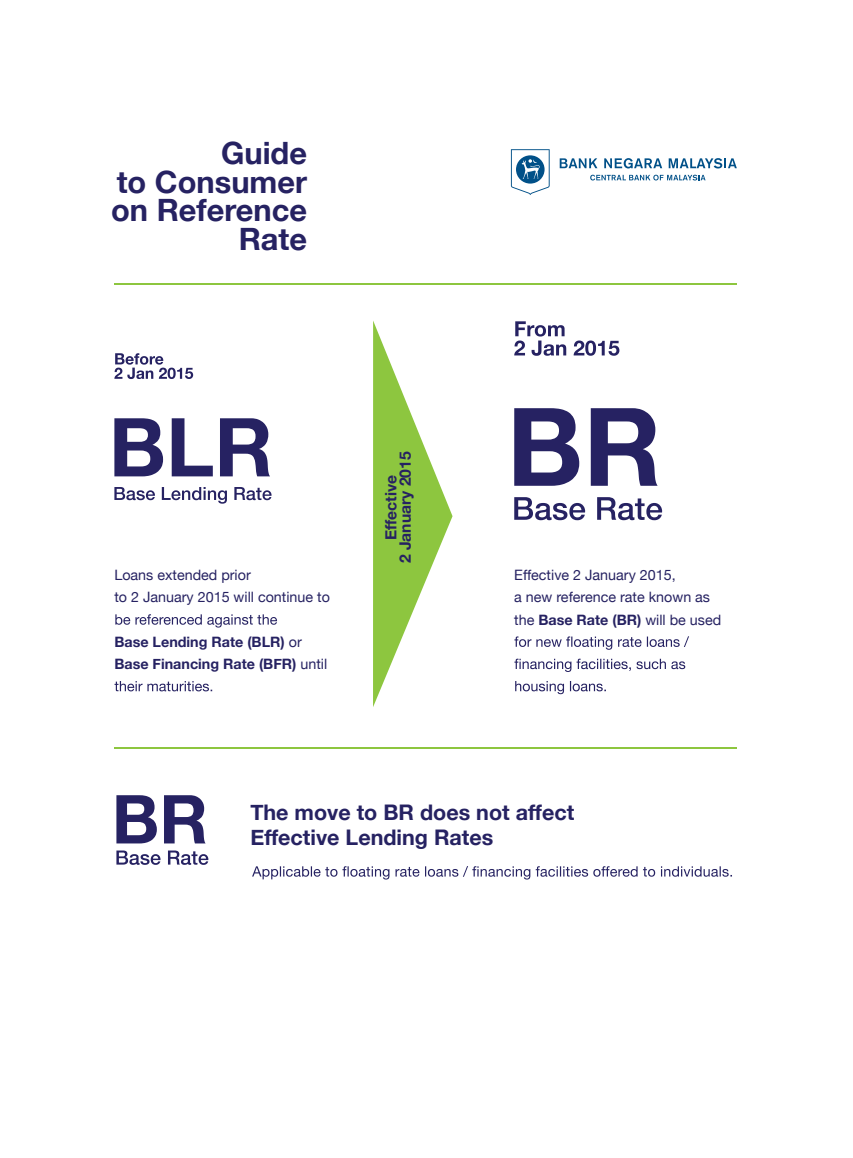
<style>
.page{position:relative;width:853px;height:1158px;background:#fff}
.page>*{position:absolute;margin:0;border:0;box-sizing:border-box;transform-origin:0 0}
.t1{font:700 30.8px/28.7px "Helvetica Neue";color:#262262;text-align:right}
.t2{font:700 21.53px/24.3px "Helvetica Neue";color:#262262}
.t3{font:700 15.75px/14.3px "Helvetica Neue";color:#262262;text-align:center}
.t4{font:14.35px/22.2px "Helvetica Neue";color:#262262}
.t5{font:700 14.35px/22.2px "Helvetica Neue";color:#262262}
.s1{font-weight:400}
.s2{font-weight:700}
</style>
<div class="page">
<hr style="left:114px;top:283px;width:622px;height:1px;background:#8dc63f">
<hr style="left:114px;top:747px;width:622px;height:1px;background:#8dc63f">
<svg style="left:116px;top:850px;width:44px;height:14px"></svg>
<svg style="left:168px;top:850px;width:40px;height:14px"></svg>
<svg style="left:116px;top:795px;width:41px;height:48px"></svg>
<svg style="left:164px;top:795px;width:41px;height:48px"></svg>
<svg style="left:114px;top:487px;width:41px;height:13px"></svg>
<svg style="left:162px;top:487px;width:65px;height:16px"></svg>
<svg style="left:234px;top:487px;width:37px;height:13px"></svg>
<svg style="left:114px;top:418px;width:49px;height:58px"></svg>
<svg style="left:172px;top:418px;width:41px;height:58px"></svg>
<svg style="left:220px;top:418px;width:50px;height:58px"></svg>
<svg style="left:514px;top:636px;width:174px;height:13px"></svg>
<svg style="left:514px;top:658px;width:171px;height:14px"></svg>
<svg style="left:515px;top:681px;width:90px;height:13px"></svg>
<svg style="left:115px;top:614px;width:162px;height:13px"></svg>
<svg style="left:114px;top:681px;width:98px;height:10px"></svg>
<svg style="left:252px;top:866px;width:479px;height:13px"></svg>
<svg style="left:114px;top:353px;width:79px;height:26px"></svg>
<svg style="left:514px;top:497px;width:71px;height:23px"></svg>
<svg style="left:597px;top:497px;width:65px;height:23px"></svg>
<svg style="left:514px;top:408px;width:65px;height:77px"></svg>
<svg style="left:590px;top:408px;width:67px;height:77px"></svg>
<svg style="left:514px;top:321px;width:52px;height:35px"></svg>
<svg style="left:573px;top:340px;width:46px;height:16px"></svg>
<svg style="left:373px;top:321px;width:79px;height:386px"></svg>
<svg style="left:559px;top:158px;width:38px;height:10px"></svg>
<svg style="left:604px;top:158px;width:58px;height:10px"></svg>
<svg style="left:668px;top:158px;width:68px;height:10px"></svg>
<svg style="left:590px;top:175px;width:115px;height:5px"></svg>
<svg style="left:510px;top:149px;width:39px;height:46px"></svg>
<h1 class="t1" style="left:111px;top:139px;width:197px">Guide<br>to Consumer on Reference<br>Rate</h1>
<p class="t4" style="left:114px;top:564px;width:217px">Loans extended prior<br>to 2 January 2015 will continue to</p>
<p class="t5" style="left:114px;top:631px;width:214px">Base Lending Rate (BLR) <span class="s1">or<br></span>Base Financing Rate (BFR) <span class="s1">until</span></p>
<p class="t3" style="left:384px;top:563px;width:113px;rotate:-90deg">Effective<br>2 January 2015</p>
<p class="t4" style="left:514px;top:564px;width:208px">Effective 2 January 2015,<br>a new reference rate known as the <span class="s2">Base Rate (BR)</span> will be used</p>
<h2 class="t2" style="left:250px;top:800px;width:325px">The move to BR does not affect<br>Effective Lending Rates</h2>
</div>
